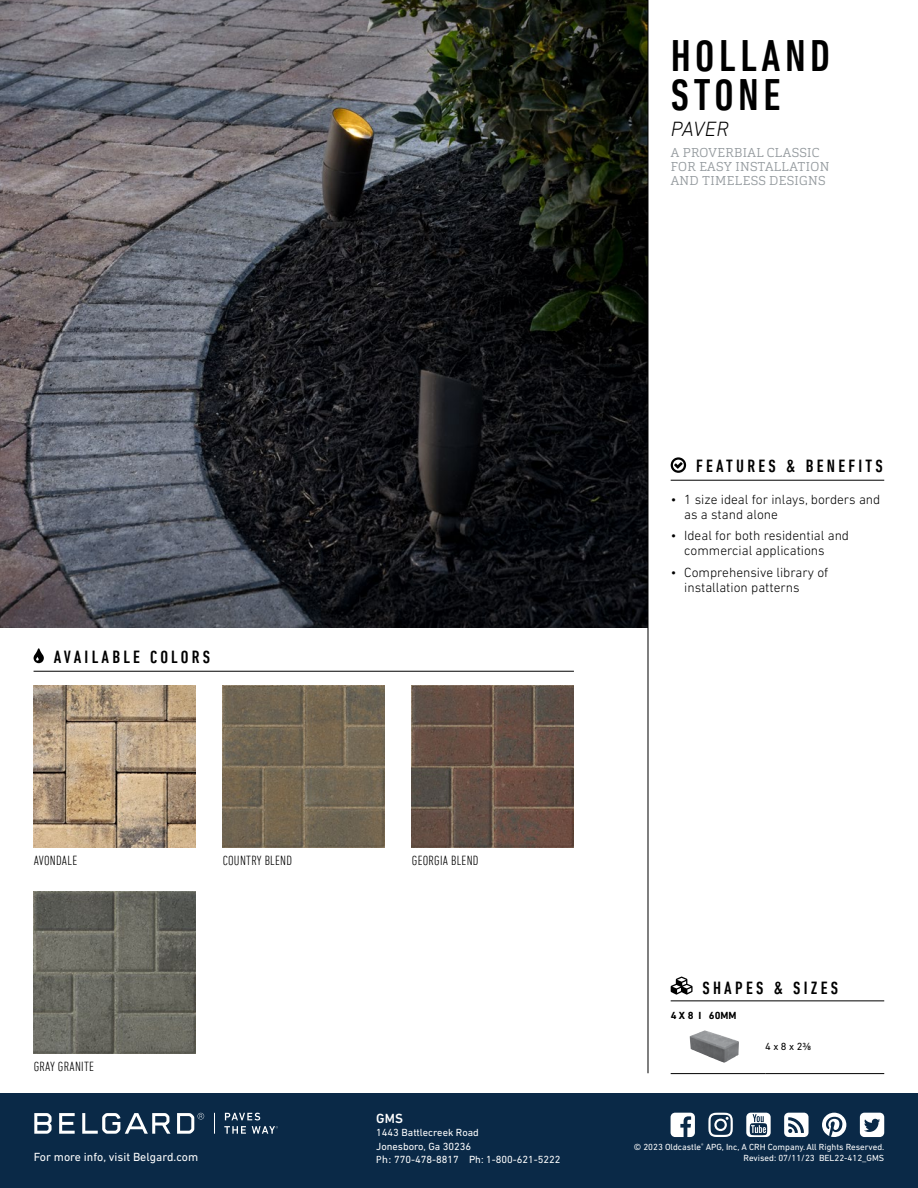
<style>
.page{position:relative;width:918px;height:1188px;background:#fff}
.page>*{position:absolute;margin:0;border:0;box-sizing:border-box;transform-origin:0 0}
.t1{font:500 condensed 45px/39px "DIN Next LT Pro";letter-spacing:.1em;color:#000}
.t2{font:italic 300 21px "DIN Next LT Pro";letter-spacing:-.005em;color:#000}
.t3{font:500 condensed 18px "DIN Next LT Pro";letter-spacing:.18em;color:#000}
.t4{font:300 13.5px/15px "DIN Next LT Pro";color:#000}
.t5{font:300 condensed 13.5px "DIN Next LT Pro";letter-spacing:.02em;color:#000}
.t6{font:500 13.5px "DIN Next LT Pro";color:#fff}
.t7{font:300 12.75px/14.2px "Cargan";letter-spacing:.03em;color:#959b9f}
.t8{font:12px "DIN Next LT Pro";color:#fff}
.t9{font:10.5px/13.5px "DIN Next LT Pro";color:#fff}
.t10{font:700 10.5px "DIN Next LT Pro";color:#000}
.t11{font:10.5px "DIN Next LT Pro";color:#000}
.t12{font:9px "DIN Next LT Pro";color:#fff}
.s1{font-family:"Myriad Pro"}
</style>
<div class="page">
<div style="left:0;top:1094px;width:918px;height:94px;background:#0a2947"></div>
<hr style="left:671px;top:480px;width:213px;height:1px;background:#000">
<svg style="left:671px;top:457px;width:15px;height:16px"></svg>
<img style="left:0;top:0;width:648px;height:628px">
<img style="left:34px;top:686px;width:162px;height:162px">
<img style="left:34px;top:892px;width:162px;height:162px">
<img style="left:223px;top:686px;width:162px;height:162px">
<img style="left:412px;top:686px;width:162px;height:162px">
<hr style="left:34px;top:671px;width:540px;height:1px;background:#000">
<svg style="left:34px;top:648px;width:10px;height:15px"></svg>
<hr style="left:671px;top:1001px;width:213px;height:1px;background:#000">
<svg style="left:671px;top:977px;width:22px;height:18px"></svg>
<hr style="left:671px;top:1073px;width:94px;height:1px;background:#000">
<hr style="left:765px;top:1073px;width:119px;height:1px;background:#000">
<img style="left:690px;top:1030px;width:49px;height:33px">
<hr style="left:648px;top:0;width:1px;height:1073px;background:#000">
<svg style="left:225px;top:1113px;width:35px;height:7px"></svg>
<svg style="left:224px;top:1126px;width:22px;height:8px"></svg>
<svg style="left:34px;top:1113px;width:18px;height:21px"></svg>
<svg style="left:59px;top:1113px;width:16px;height:21px"></svg>
<svg style="left:82px;top:1113px;width:88px;height:21px"></svg>
<svg style="left:177px;top:1113px;width:27px;height:21px"></svg>
<svg style="left:214px;top:1113px;width:1px;height:21px"></svg>
<svg style="left:252px;top:1126px;width:26px;height:8px"></svg>
<svg style="left:822px;top:1113px;width:24px;height:24px"></svg>
<svg style="left:708px;top:1113px;width:25px;height:24px"></svg>
<svg style="left:671px;top:1113px;width:24px;height:24px"></svg>
<svg style="left:860px;top:1113px;width:24px;height:24px"></svg>
<svg style="left:746px;top:1113px;width:25px;height:24px"></svg>
<svg style="left:784px;top:1113px;width:25px;height:24px"></svg>
<h1 class="t1" style="left:671px;top:36px;width:161px">HOLLAND<br>STONE</h1>
<h2 class="t2" style="left:671px;top:116px;width:60px">PAVER</h2>
<p class="t7" style="left:671px;top:145px;width:160px">A PROVERBIAL CLASSIC<br>FOR EASY INSTALLATION<br>AND TIMELESS DESIGNS</p>
<h3 class="t3" style="left:54px;top:647px;width:158px">AVAILABLE COLORS</h3>
<h3 class="t3" style="left:696px;top:455px;width:188px">FEATURES &amp; BENEFITS</h3>
<p class="t4" style="left:684px;top:491px;width:198px;text-indent:-14px">• 1 size ideal for inlays, borders and as a stand alone</p>
<p class="t4" style="left:684px;top:528px;width:166px;text-indent:-14px">• Ideal for both residential and commercial applications</p>
<p class="t4" style="left:684px;top:565px;width:146px;text-indent:-14px">• Comprehensive library of installation patterns</p>
<p class="t5" style="left:34px;top:853px;width:45px">AVONDALE</p>
<p class="t5" style="left:223px;top:853px;width:71px">COUNTRY BLEND</p>
<p class="t5" style="left:412px;top:853px;width:68px">GEORGIA BLEND</p>
<p class="t5" style="left:34px;top:1058px;width:62px">GRAY GRANITE</p>
<p class="t8" style="left:34px;top:1150px;width:166px">For more info, visit Belgard.com</p>
<p class="t6" style="left:376px;top:1110px;width:28px">GMS</p>
<p class="t9" style="left:376px;top:1126px;width:186px">1443 Battlecreek Road<br>Jonesboro, Ga 30236<br><span class="s1">Ph:</span> 770-478-8817 Ph: 1-800-621-5222</p>
<h3 class="t3" style="left:703px;top:977px;width:137px">SHAPES &amp; SIZES</h3>
<p class="t10" style="left:671px;top:1009px;width:67px">4 X 8 I 60MM</p>
<p class="t11" style="left:765px;top:1041px;width:48px">4 x 8 x 23⁄8</p>
<p class="t12" style="left:634px;top:1142px;width:252px">© 2023 Oldcastle<sup>®</sup> APG, Inc, A CRH Company.All Rights Reserved.</p>
<p class="t12" style="left:744px;top:1153px;width:142px">Revised: 07/11/23 BEL22-412_GMS</p>
</div>
